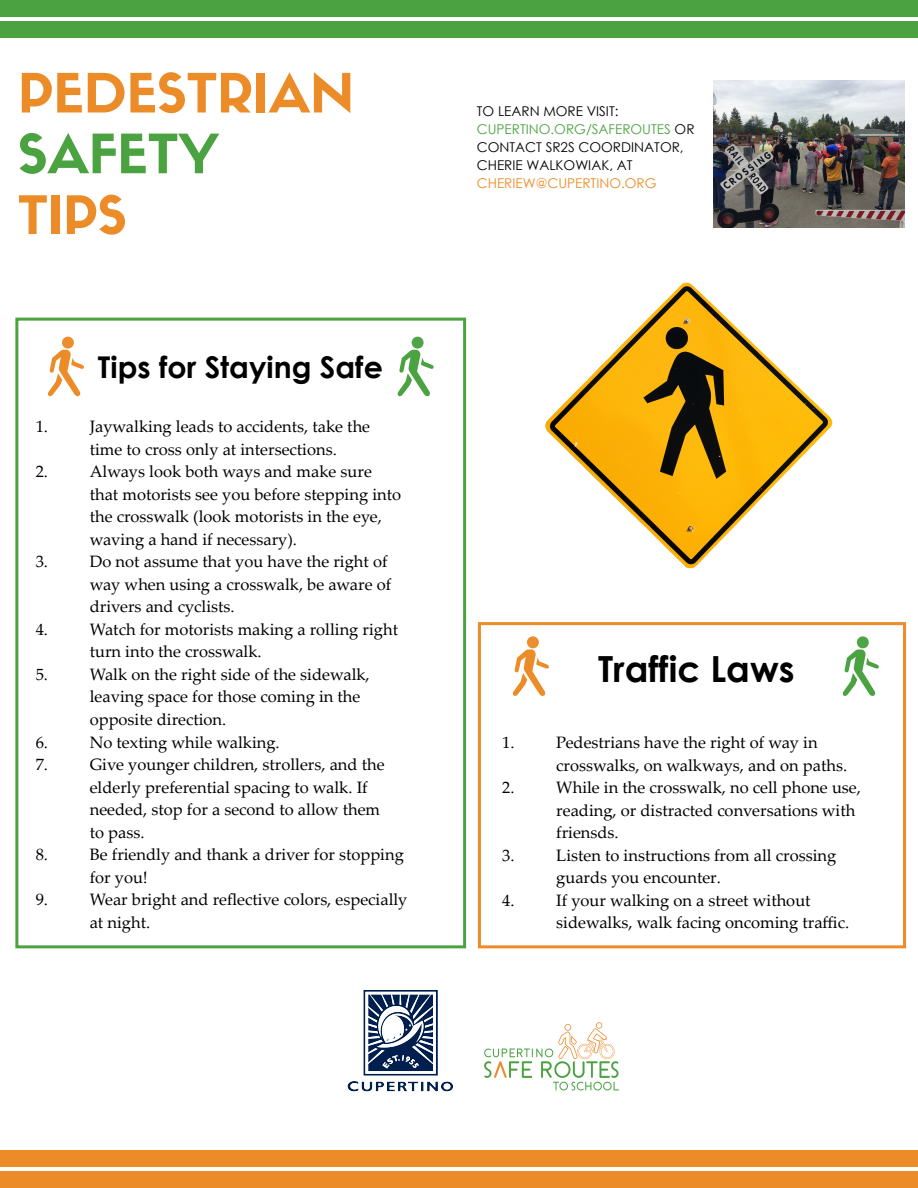
<style>
.page{position:relative;width:918px;height:1188px;background:#fff}
.page>*{position:absolute;margin:0;border:0;box-sizing:border-box;transform-origin:0 0}
.t1{font:700 36px "Century Gothic";color:#000}
.t2{font:700 30px "Century Gothic";color:#000}
.t3{font:16.5px/22.5px "Palatino Linotype";color:#000}
.t4{font:13.5px/18px "Century Gothic";color:#000}
.t5{font:13.5px "Century Gothic";color:#ec8c28}
.s1{color:#4ba241}
</style>
<div class="page">
<svg style="left:22px;top:73px;width:60px;height:39px"></svg>
<svg style="left:88px;top:72px;width:163px;height:41px"></svg>
<div style="left:257px;top:73px;width:8px;height:39px;background:#ec8c28"></div>
<svg style="left:269px;top:72px;width:81px;height:41px"></svg>
<svg style="left:20px;top:133px;width:199px;height:41px"></svg>
<svg style="left:19px;top:195px;width:28px;height:39px"></svg>
<div style="left:51px;top:195px;width:9px;height:39px;background:#ec8c28"></div>
<svg style="left:67px;top:195px;width:58px;height:40px"></svg>
<div style="left:15px;top:318px;width:451px;height:630px;border:3px solid #4ba241"></div>
<img style="left:545px;top:282px;width:288px;height:287px">
<svg style="left:47px;top:337px;width:37px;height:59px"></svg>
<svg style="left:397px;top:337px;width:37px;height:59px"></svg>
<svg style="left:512px;top:636px;width:37px;height:60px"></svg>
<svg style="left:842px;top:636px;width:37px;height:60px"></svg>
<img style="left:714px;top:80px;width:191px;height:147px">
<div style="left:0;top:1171px;width:918px;height:16px;background:#ec8c28"></div>
<div style="left:0;top:1150px;width:918px;height:16px;background:#ec8c28"></div>
<div style="left:0;top:1px;width:918px;height:16px;background:#4ba241"></div>
<img style="left:347px;top:990px;width:106px;height:102px">
<div style="left:0;top:21px;width:918px;height:17px;background:#4ba241"></div>
<img style="left:484px;top:1022px;width:135px;height:69px">
<div style="left:478px;top:622px;width:428px;height:326px;border:3px solid #ec8c28"></div>
<h2 class="t2" style="left:98px;top:345px;width:287px">Tips for Staying Safe</h2>
<p class="t3" style="left:36px;top:415px;width:14px">1.</p>
<p class="t3" style="left:90px;top:415px;width:282px">Jaywalking leads to accidents, take the time to cross only at intersections.</p>
<p class="t3" style="left:36px;top:460px;width:14px">2.</p>
<p class="t3" style="left:90px;top:460px;width:313px">Always look both ways and make sure that motorists see you before stepping into the crosswalk (look motorists in the eye, waving a hand if necessary).</p>
<p class="t3" style="left:36px;top:550px;width:14px">3.</p>
<p class="t3" style="left:90px;top:550px;width:303px">Do not assume that you have the right of way when using a crosswalk, be aware of drivers and cyclists.</p>
<p class="t3" style="left:36px;top:617px;width:14px">4.</p>
<p class="t3" style="left:90px;top:617px;width:310px">Watch for motorists making a rolling right turn into the crosswalk.</p>
<p class="t3" style="left:36px;top:662px;width:14px">5.</p>
<p class="t3" style="left:90px;top:662px;width:282px">Walk on the right side of the sidewalk, leaving space for those coming in the opposite direction.</p>
<p class="t3" style="left:36px;top:730px;width:14px">6.</p>
<p class="t3" style="left:90px;top:730px;width:191px">No texting while walking.</p>
<p class="t3" style="left:36px;top:753px;width:14px">7.</p>
<p class="t3" style="left:90px;top:753px;width:296px">Give younger children, strollers, and the elderly preferential spacing to walk. If needed, stop for a second to allow them to pass.</p>
<p class="t3" style="left:36px;top:843px;width:14px">8.</p>
<p class="t3" style="left:90px;top:843px;width:316px">Be friendly and thank a driver for stopping for you!</p>
<p class="t3" style="left:36px;top:888px;width:14px">9.</p>
<p class="t3" style="left:90px;top:888px;width:319px">Wear bright and reflective colors, especially at night.</p>
<p class="t4" style="left:477px;top:102px;width:219px">TO LEARN MORE VISIT:<br><span class="s1">CUPERTINO.ORG/SAFEROUTES</span> OR<br>CONTACT SR2S COORDINATOR,<br>CHERIE WALKOWIAK, AT</p>
<p class="t5" style="left:477px;top:174px;width:181px">CHERIEW@CUPERTINO.ORG</p>
<h1 class="t1" style="left:598px;top:641px;width:198px">Traffic Laws</h1>
<p class="t3" style="left:502px;top:731px;width:14px">1.</p>
<p class="t3" style="left:556px;top:731px;width:292px">Pedestrians have the right of way in crosswalks, on walkways, and on paths.</p>
<p class="t3" style="left:502px;top:776px;width:14px">2.</p>
<p class="t3" style="left:556px;top:776px;width:306px">While in the crosswalk, no cell phone use, reading, or distracted conversations with friensds.</p>
<p class="t3" style="left:502px;top:843px;width:14px">3.</p>
<p class="t3" style="left:556px;top:843px;width:281px">Listen to instructions from all crossing guards you encounter.</p>
<p class="t3" style="left:502px;top:888px;width:14px">4.</p>
<p class="t3" style="left:556px;top:888px;width:295px">If your walking on a street without sidewalks, walk facing oncoming traffic.</p>
</div>
